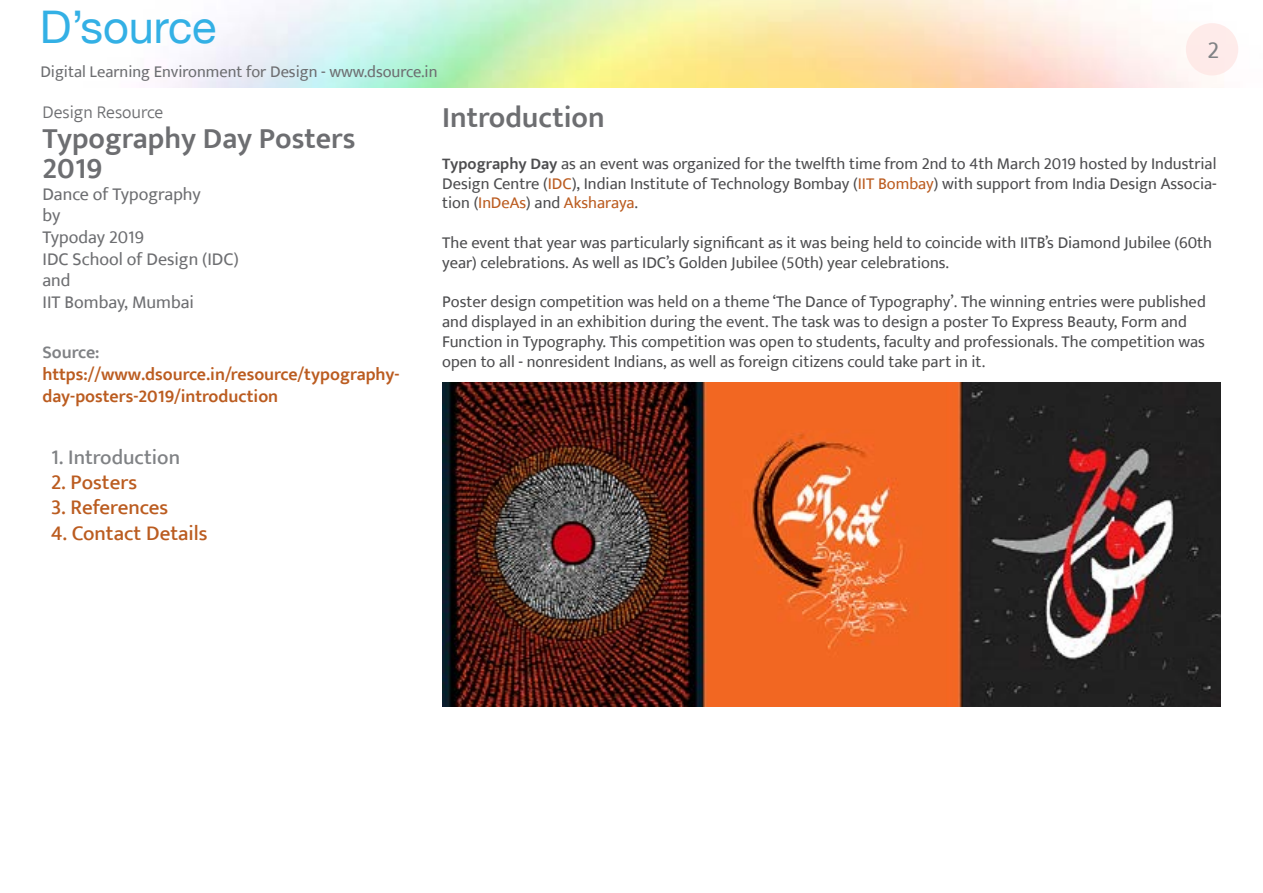
<style>
.page{position:relative;width:1263px;height:893px;background:#fff}
.page>*{position:absolute;margin:0;border:0;box-sizing:border-box;transform-origin:0 0}
.t1{font:45px "Helvetica Neue";color:#33b0e5}
.t2{font:600 30px/30px "Ek Mukta";color:#6d6e71}
.t3{font:24px "Ek Mukta";color:#808285}
.t4{font:500 21px "Ek Mukta";color:#bb5c20}
.t5{font:500 21px "Ek Mukta";color:#808285}
.t6{font:600 18px/21.6px "Ek Mukta";color:#bb5c20}
.t7{font:18px/21.6px "Ek Mukta";color:#6d6e71}
.t8{font:300 18px "Ek Mukta";color:#6d6e71}
.t9{font:600 18px "Ek Mukta";color:#808285}
.t10{font:16.5px/19.8px "Ek Mukta";color:#4d4d4f}
.t11{font:16.5px "Ek Mukta";color:#6d6e71}
.s1{font-weight:600}
.s2{color:#bb5c20}
</style>
<div class="page">
<div style="left:1186px;top:23px;width:52px;height:52px;background:#feebea;border-radius:50%"></div>
<img style="left:442px;top:382px;width:778px;height:325px">
<h1 class="t1" style="left:40px;top:0;width:178px">D’source</h1>
<p class="t11" style="left:40px;top:62px;width:399px">Digital Learning Environment for Design - www.dsource.in</p>
<h3 class="t3" style="left:1207px;top:35px;width:13px">2</h3>
<p class="t8" style="left:43px;top:101px;width:122px">Design Resource</p>
<h2 class="t2" style="left:43px;top:123px;width:315px">Typography Day Posters<br>2019</h2>
<p class="t7" style="left:43px;top:183px;width:198px">Dance of Typography<br>by<br>Typoday 2019<br>IDC School of Design (IDC) and<br>IIT Bombay, Mumbai</p>
<p class="t9" style="left:43px;top:342px;width:59px">Source:</p>
<p class="t6" style="left:43px;top:363px;width:359px">https://www.dsource.in/resource/typography&shy;day-posters-2019/introduction</p>
<p class="t5" style="left:51px;top:444px;width:131px">1. Introduction</p>
<p class="t4" style="left:51px;top:470px;width:88px">2. Posters</p>
<p class="t4" style="left:51px;top:495px;width:119px">3. References</p>
<p class="t4" style="left:51px;top:520px;width:158px">4. Contact Details</p>
<h2 class="t2" style="left:442px;top:102px;width:164px">Introduction</h2>
<p class="t10" style="left:442px;top:153px;width:776px;text-align:justify"><span class="s1">Typography Day</span> as an event was organized for the twelfth time from 2nd to 4th March 2019 hosted by Industrial Design Centre (<span class="s2">IDC</span>), Indian Institute of Technology Bombay (<span class="s2">IIT Bombay</span>) with support from India Design Associa&shy;tion (<span class="s2">InDeAs</span>) and <span class="s2">Aksharaya</span>.</p>
<p class="t10" style="left:442px;top:232px;width:771px">The event that year was particularly significant as it was being held to coincide with IITB’s Diamond Jubilee (60th year) celebrations. As well as IDC’s Golden Jubilee (50th) year celebrations.</p>
<p class="t10" style="left:442px;top:292px;width:765px">Poster design competition was held on a theme ‘The Dance of Typography’. The winning entries were published and displayed in an exhibition during the event. The task was to design a poster To Express Beauty, Form and Function in Typography. This competition was open to students, faculty and professionals. The competition was open to all - nonresident Indians, as well as foreign citizens could take part in it.</p>
</div>
